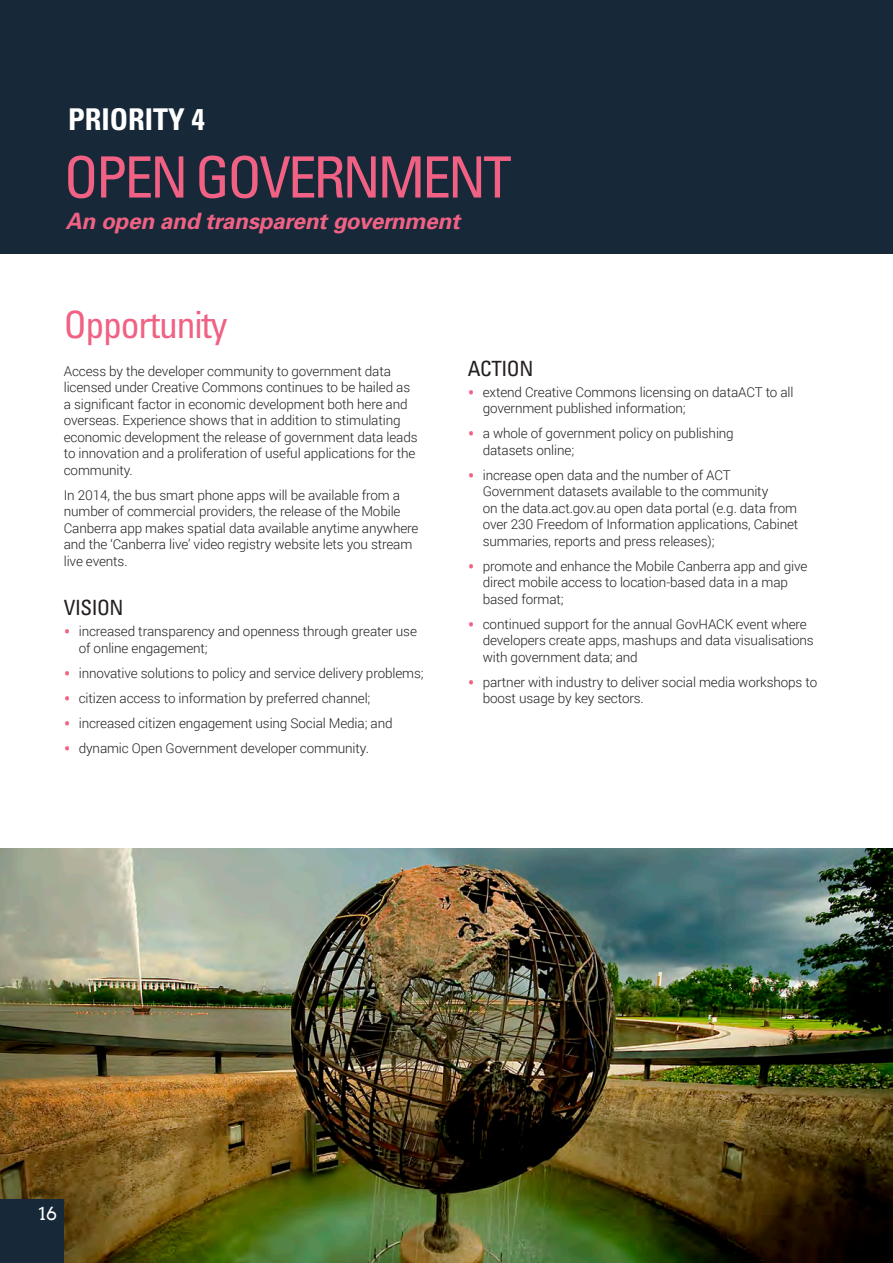
<style>
.page{position:relative;width:893px;height:1263px;background:#fff}
.page>*{position:absolute;margin:0;border:0;box-sizing:border-box;transform-origin:0 0}
.t1{font:condensed 57px "Univers";letter-spacing:-.05em;color:#f06184}
.t2{font:condensed 37.5px "Univers";letter-spacing:-.03em;color:#f06184}
.t3{font:700 condensed 30px "Univers";color:#fff}
.t4{font:italic 700 22.5px "Univers";letter-spacing:-.01em;color:#f06184}
.t5{font:condensed 21px "Univers";letter-spacing:-.02em;color:#231f20}
.t6{font:18px "Arvo";color:#fff}
.t7{font:300 13.5px/16.5px "Roboto";letter-spacing:-.01em;color:#231f20}
.s1{font-size:21px;color:#f06184}
</style>
<div class="page">
<div style="left:0;top:0;width:893px;height:254px;background:#172938"></div>
<img style="left:0;top:848px;width:893px;height:415px">
<div style="left:0;top:1199px;width:64px;height:64px;background:#172938"></div>
<h3 class="t3" style="left:68px;top:100px;width:138px">PRIORITY 4</h3>
<h1 class="t1" style="left:64px;top:141px;width:388px">OPEN GOVERNMENT</h1>
<h3 class="t4" style="left:65px;top:206px;width:396px">An open and transparent government</h3>
<h2 class="t2" style="left:64px;top:301px;width:165px">OPPORTUNITY</h2>
<p class="t7" style="left:64px;top:362px;width:355px">Access by the developer community to government data licensed under Creative Commons continues to be hailed as a significant factor in economic development both here and overseas. Experience shows that in addition to stimulating economic development the release of government data leads to innovation and a proliferation of useful applications for the community.</p>
<p class="t7" style="left:64px;top:486px;width:356px">In 2014, the bus smart phone apps will be available from a number of commercial providers, the release of the Mobile Canberra app makes spatial data available anytime anywhere and the ‘Canberra live’ video registry website lets you stream live events.</p>
<h3 class="t5" style="left:64px;top:594px;width:61px">VISION</h3>
<p class="t7" style="left:79px;top:622px;width:340px;text-indent:-15px"><span class="s1">•</span> increased transparency and openness through greater use of online engagement;</p>
<p class="t7" style="left:64px;top:664px;width:361px"><span class="s1">•</span> innovative solutions to policy and service delivery problems;</p>
<p class="t7" style="left:64px;top:689px;width:308px"><span class="s1">•</span> citizen access to information by preferred channel;</p>
<p class="t7" style="left:64px;top:714px;width:330px"><span class="s1">•</span> increased citizen engagement using Social Media; and</p>
<p class="t7" style="left:64px;top:739px;width:307px"><span class="s1">•</span> dynamic Open Government developer community.</p>
<h3 class="t5" style="left:468px;top:355px;width:67px">ACTIO N</h3>
<p class="t7" style="left:483px;top:383px;width:312px;text-indent:-15px"><span class="s1">•</span> extend Creative Commons licensing on dataACT to all government published information;</p>
<p class="t7" style="left:483px;top:424px;width:253px;text-indent:-15px"><span class="s1">•</span> a whole of government policy on publishing datasets online;</p>
<p class="t7" style="left:483px;top:466px;width:317px;text-indent:-15px"><span class="s1">•</span> increase open data and the number of ACT Government datasets available to the community<br>on the data.act.gov.au open data portal (e.g. data from over 230 Freedom of Information applications, Cabinet summaries, reports and press releases);</p>
<p class="t7" style="left:483px;top:557px;width:326px;text-indent:-15px"><span class="s1">•</span> promote and enhance the Mobile Canberra app and give direct mobile access to location-based data in a map based format;</p>
<p class="t7" style="left:483px;top:615px;width:333px;text-indent:-15px"><span class="s1">•</span> continued support for the annual GovHACK event where developers create apps, mashups and data visualisations with government data; and</p>
<p class="t7" style="left:483px;top:673px;width:336px;text-indent:-15px"><span class="s1">•</span> partner with industry to deliver social media workshops to boost usage by key sectors.</p>
<h3 class="t6" style="left:39px;top:1202px;width:20px">16</h3>
</div>
